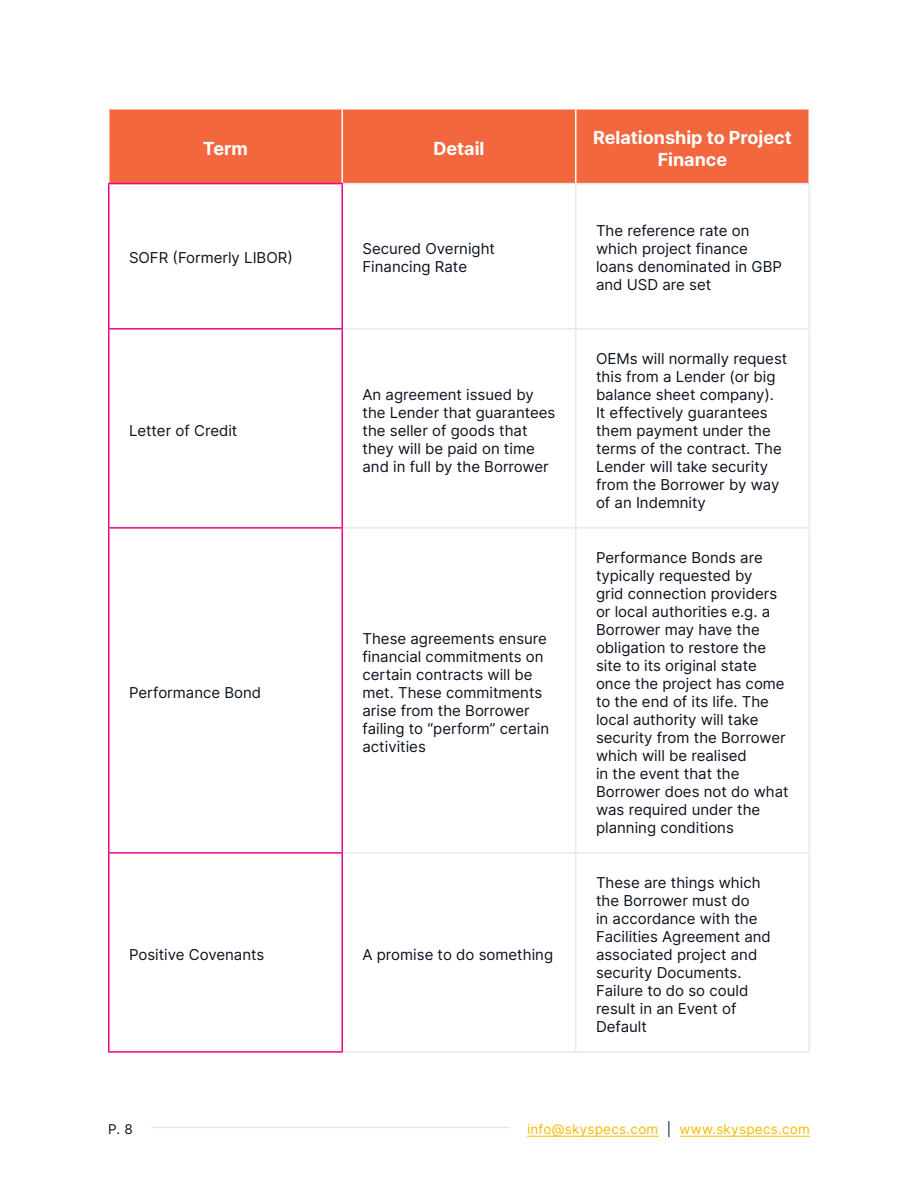
<style>
.page{position:relative;width:918px;height:1188px;background:#fff}
.page>*{position:absolute;margin:0;border:0;box-sizing:border-box;transform-origin:0 0}
.t1{font:700 18px/21.6px "Inter";color:#fff;text-align:center}
.Table_Body_Text{font:15px/18px "Inter";color:#0c131f}
.t2{font:13.5px "Inter";letter-spacing:.02em;color:#faba00}
.t3{font:13.5px "Inter";color:#0c131f}
.s1{color:#0c131f}
</style>
<div class="page">
<hr style="left:527px;top:1136px;width:132px;height:1px;background:#faba00">
<hr style="left:680px;top:1136px;width:130px;height:1px;background:#faba00">
<hr style="left:151px;top:1127px;width:359px;height:1px;background:#e7e8e9">
<div style="left:110px;top:110px;width:698px;height:73px;background:#f2673d"></div>
<hr style="left:342px;top:110px;width:1px;height:73px;background:#fff">
<hr style="left:575px;top:110px;width:1px;height:73px;background:#fff">
<hr style="left:343px;top:183px;width:233px;height:1px;background:#e7e8e9">
<hr style="left:576px;top:183px;width:234px;height:1px;background:#e7e8e9">
<hr style="left:575px;top:184px;width:1px;height:144px;background:#e7e8e9">
<hr style="left:808px;top:184px;width:2px;height:144px;background:#e7e8e9">
<hr style="left:343px;top:328px;width:233px;height:2px;background:#e7e8e9">
<hr style="left:576px;top:328px;width:234px;height:2px;background:#e7e8e9">
<hr style="left:575px;top:330px;width:1px;height:197px;background:#e7e8e9">
<hr style="left:808px;top:330px;width:2px;height:197px;background:#e7e8e9">
<hr style="left:343px;top:527px;width:233px;height:2px;background:#e7e8e9">
<hr style="left:576px;top:527px;width:234px;height:2px;background:#e7e8e9">
<hr style="left:575px;top:529px;width:1px;height:323px;background:#e7e8e9">
<hr style="left:808px;top:529px;width:2px;height:323px;background:#e7e8e9">
<hr style="left:343px;top:852px;width:233px;height:2px;background:#e7e8e9">
<hr style="left:576px;top:852px;width:234px;height:2px;background:#e7e8e9">
<hr style="left:575px;top:854px;width:1px;height:197px;background:#e7e8e9">
<hr style="left:808px;top:854px;width:2px;height:197px;background:#e7e8e9">
<hr style="left:343px;top:1051px;width:233px;height:2px;background:#e7e8e9">
<hr style="left:576px;top:1051px;width:234px;height:2px;background:#e7e8e9">
<hr style="left:108px;top:183px;width:235px;height:1px;background:#ed028c">
<hr style="left:108px;top:184px;width:2px;height:144px;background:#ed028c">
<hr style="left:342px;top:184px;width:1px;height:144px;background:#ed028c">
<hr style="left:108px;top:328px;width:235px;height:2px;background:#ed028c">
<hr style="left:108px;top:330px;width:2px;height:197px;background:#ed028c">
<hr style="left:342px;top:330px;width:1px;height:197px;background:#ed028c">
<hr style="left:108px;top:527px;width:235px;height:2px;background:#ed028c">
<hr style="left:108px;top:529px;width:2px;height:323px;background:#ed028c">
<hr style="left:342px;top:529px;width:1px;height:323px;background:#ed028c">
<hr style="left:108px;top:852px;width:235px;height:2px;background:#ed028c">
<hr style="left:108px;top:854px;width:2px;height:197px;background:#ed028c">
<hr style="left:342px;top:854px;width:1px;height:197px;background:#ed028c">
<hr style="left:108px;top:1051px;width:235px;height:2px;background:#ed028c">
<p class="t1" style="left:203px;top:137px;width:47px">Term</p>
<p class="t1" style="left:433px;top:137px;width:53px">Detail</p>
<p class="t1" style="left:593px;top:126px;width:200px">Relationship to Project<br>Finance</p>
<p class="Table_Body_Text" style="left:129px;top:249px;width:165px">SOFR (Formerly LIBOR)</p>
<p class="Table_Body_Text" style="left:363px;top:240px;width:134px">Secured Overnight<br>Financing Rate</p>
<p class="Table_Body_Text" style="left:129px;top:421px;width:110px">Letter of Credit</p>
<p class="Table_Body_Text" style="left:129px;top:683px;width:134px">Performance Bond</p>
<p class="Table_Body_Text" style="left:363px;top:385px;width:194px">An agreement issued by the Lender that guarantees the seller of goods that they will be paid on time and in full by the Borrower</p>
<p class="Table_Body_Text" style="left:363px;top:629px;width:188px">These agreements ensure financial commitments on certain contracts will be met. These commitments arise from the Borrower failing to “perform” certain activities</p>
<p class="Table_Body_Text" style="left:129px;top:945px;width:137px">Positive Covenants</p>
<p class="Table_Body_Text" style="left:363px;top:945px;width:192px">A promise to do something</p>
<p class="Table_Body_Text" style="left:596px;top:222px;width:188px">The reference rate on which project finance loans denominated in GBP and USD are set</p>
<p class="Table_Body_Text" style="left:596px;top:349px;width:193px">OEMs will normally request this from a Lender (or big balance sheet company).<br>It effectively guarantees them payment under the terms of the contract. The<br>Lender will take security from the Borrower by way of an Indemnity</p>
<p class="Table_Body_Text" style="left:596px;top:548px;width:194px">Performance Bonds are typically requested by<br>grid connection providers or local authorities e.g. a<br>Borrower may have the obligation to restore the site to its original state once the project has come to the end of its life. The local authority will take security from the Borrower which will be realised<br>in the event that the<br>Borrower does not do what was required under the planning conditions</p>
<p class="Table_Body_Text" style="left:596px;top:873px;width:176px">These are things which the Borrower must do<br>in accordance with the<br>Facilities Agreement and associated project and security Documents.<br>Failure to do so could result in an Event of<br>Default</p>
<p class="t3" style="left:108px;top:1119px;width:26px">P. 8</p>
<p class="t2" style="left:527px;top:1119px;width:284px">info@skyspecs.com <span class="s1">|</span> www.skyspecs.com</p>
</div>
